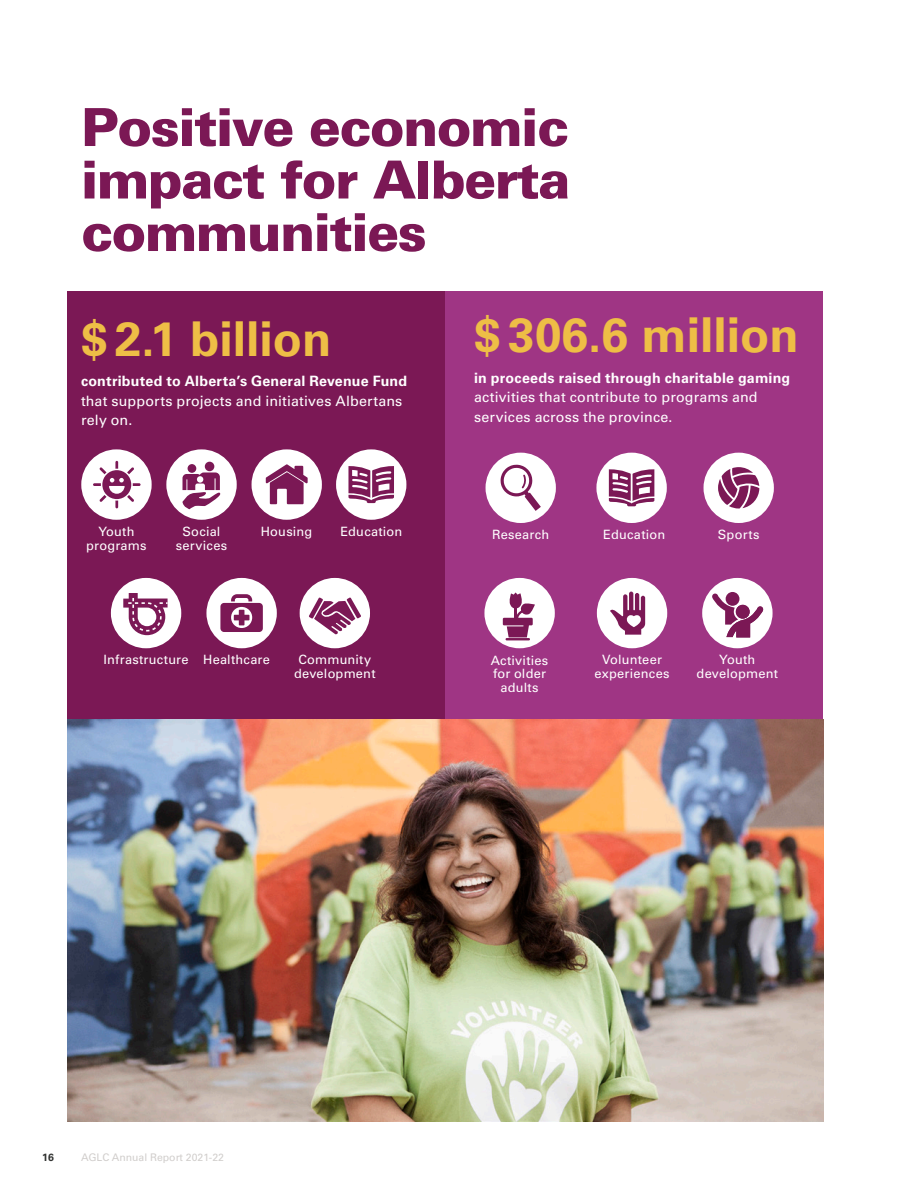
<style>
.page{position:relative;width:918px;height:1188px;background:#fff}
.page>*{position:absolute;margin:0;border:0;box-sizing:border-box;transform-origin:0 0}
.Headline_Style_2__Mo{font:900 52.5px/52.5px "Univers LT Std";letter-spacing:-.03em;color:#7b1855;text-align:justify}
.Large_Numbers_Colour{font:700 48px "Univers LT Std";color:#eebe46}
.Body_Copy{font:14.25px/19.5px "Univers LT Std";letter-spacing:.01em;color:#fff}
.Body_Copy-2{font:12.9px/13.5px "Univers LT Std";letter-spacing:.015em;color:#fff;text-align:center}
.t1{font:10.5px "Univers LT Std";color:#d1cecc}
.t2{font:700 10.5px "Univers LT Std";color:#323332}
.s1{font-weight:700}
</style>
<div class="page">
<div style="left:68px;top:292px;width:378px;height:501px;background:#7b1855"></div>
<div style="left:446px;top:292px;width:378px;height:503px;background:#9f3584"></div>
<img style="left:68px;top:719px;width:756px;height:402px">
<div style="left:111px;top:578px;width:70px;height:70px;background:#fff;border-radius:50%"></div>
<div style="left:336px;top:449px;width:70px;height:71px;background:#fff;border-radius:50%"></div>
<svg style="left:348px;top:466px;width:46px;height:37px"></svg>
<div style="left:81px;top:449px;width:71px;height:71px;background:#fff;border-radius:50%"></div>
<div style="left:166px;top:449px;width:71px;height:71px;background:#fff;border-radius:50%"></div>
<div style="left:252px;top:449px;width:70px;height:71px;background:#fff;border-radius:50%"></div>
<svg style="left:266px;top:464px;width:42px;height:40px"></svg>
<div style="left:300px;top:578px;width:70px;height:70px;background:#fff;border-radius:50%"></div>
<div style="left:206px;top:578px;width:71px;height:70px;background:#fff;border-radius:50%"></div>
<svg style="left:220px;top:594px;width:43px;height:38px"></svg>
<svg style="left:123px;top:593px;width:45px;height:42px"></svg>
<div style="left:205px;top:462px;width:9px;height:9px;background:#7b1855;border-radius:50%"></div>
<svg style="left:182px;top:472px;width:39px;height:37px"></svg>
<div style="left:188px;top:464px;width:8px;height:9px;background:#7b1855;border-radius:50%"></div>
<svg style="left:309px;top:597px;width:52px;height:37px"></svg>
<svg style="left:93px;top:461px;width:48px;height:47px"></svg>
<div style="left:596px;top:453px;width:71px;height:70px;background:#fff;border-radius:50%"></div>
<svg style="left:609px;top:469px;width:45px;height:37px"></svg>
<div style="left:597px;top:578px;width:70px;height:70px;background:#fff;border-radius:50%"></div>
<svg style="left:610px;top:592px;width:35px;height:43px"></svg>
<div style="left:484px;top:578px;width:71px;height:70px;background:#fff;border-radius:50%"></div>
<div style="left:702px;top:578px;width:71px;height:70px;background:#fff;border-radius:50%"></div>
<div style="left:486px;top:453px;width:70px;height:70px;background:#fff;border-radius:50%"></div>
<svg style="left:500px;top:465px;width:41px;height:46px"></svg>
<div style="left:704px;top:453px;width:70px;height:70px;background:#fff;border-radius:50%"></div>
<svg style="left:718px;top:467px;width:41px;height:42px"></svg>
<hr style="left:506px;top:638px;width:24px;height:2px;background:#7b1855">
<svg style="left:503px;top:592px;width:32px;height:45px"></svg>
<svg style="left:712px;top:593px;width:52px;height:44px"></svg>
<p class="Headline_Style_2__Mo" style="left:81px;top:100px;width:491px">Positive economic impact for Alberta communities</p>
<p class="Large_Numbers_Colour" style="left:81px;top:310px;width:252px">$ 2.1 billion</p>
<p class="Body_Copy" style="left:81px;top:371px;width:328px"><span class="s1">contributed to Alberta’s General Revenue Fund </span>that supports projects and initiatives Albertans rely on.</p>
<p class="Large_Numbers_Colour" style="left:474px;top:307px;width:326px">$ 306.6 million</p>
<p class="Body_Copy" style="left:474px;top:368px;width:318px"><span class="s1">in proceeds raised through charitable gaming </span>activities that contribute to programs and services across the province.</p>
<p class="Body_Copy-2" style="left:98px;top:525px;width:38px">Youth</p>
<p class="Body_Copy-2" style="left:341px;top:524px;width:63px">Education</p>
<p class="Body_Copy-2" style="left:86px;top:538px;width:62px">programs</p>
<p class="Body_Copy-2" style="left:176px;top:525px;width:53px">Social services</p>
<p class="Body_Copy-2" style="left:261px;top:525px;width:53px">Housing</p>
<p class="Body_Copy-2" style="left:492px;top:528px;width:59px">Research</p>
<p class="Body_Copy-2" style="left:718px;top:528px;width:43px">Sports</p>
<p class="Body_Copy-2" style="left:603px;top:528px;width:63px">Education</p>
<p class="Body_Copy-2" style="left:104px;top:653px;width:87px">Infrastructure</p>
<p class="Body_Copy-2" style="left:203px;top:653px;width:68px">Healthcare</p>
<p class="Body_Copy-2" style="left:294px;top:653px;width:83px">Community development</p>
<p class="Body_Copy-2" style="left:595px;top:653px;width:76px">Volunteer experiences</p>
<p class="Body_Copy-2" style="left:491px;top:653px;width:59px">Activities for older adults</p>
<p class="Body_Copy-2" style="left:697px;top:653px;width:83px">Youth development</p>
<p class="t2" style="left:42px;top:1151px;width:13px">16</p>
<p class="t1" style="left:81px;top:1151px;width:145px">AGLC Annual Report 2021-22</p>
</div>
